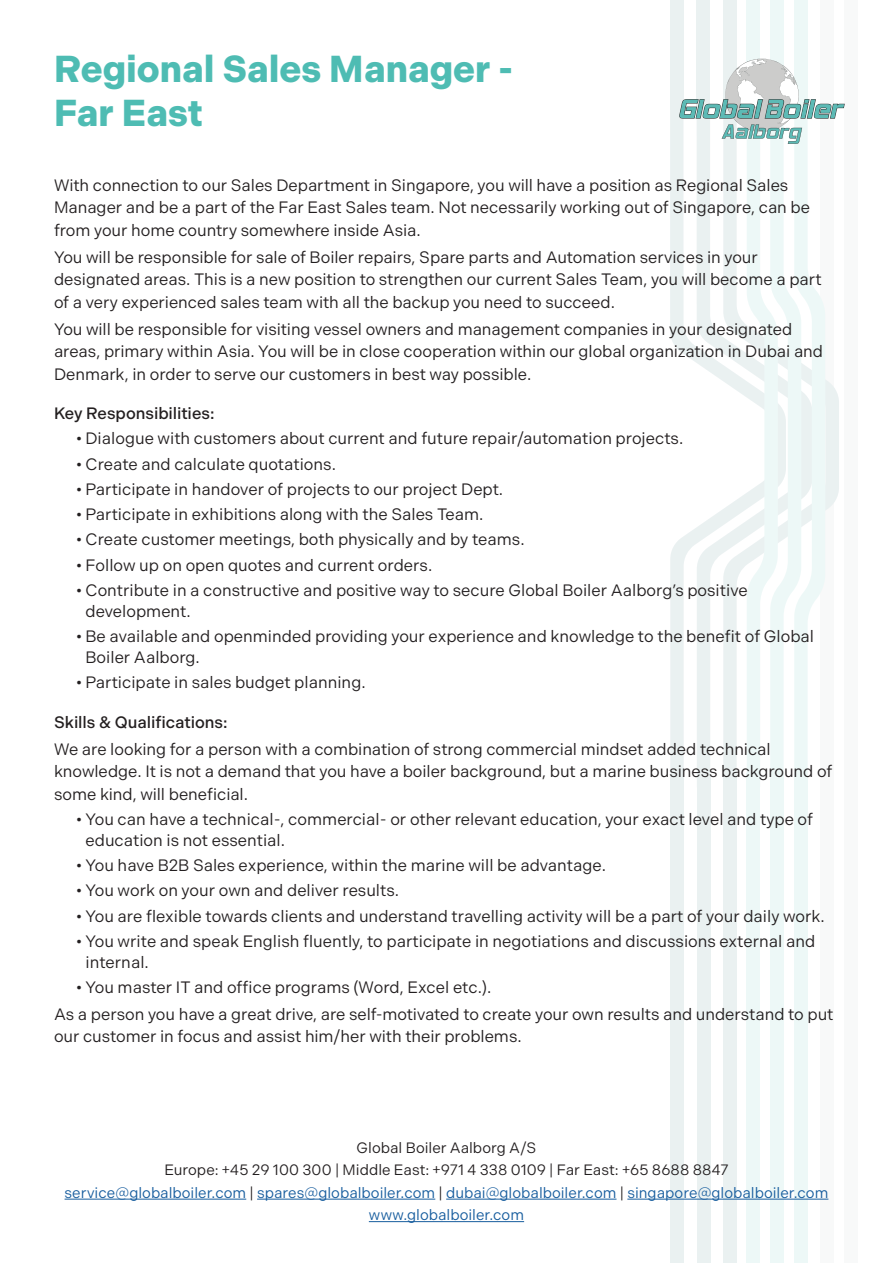
<style>
.page{position:relative;width:893px;height:1263px;background:#fff}
.page>*{position:absolute;margin:0;border:0;box-sizing:border-box;transform-origin:0 0}
.t1{font:700 37.5px/43.5px "Indivisible";color:#4ebcb3}
.Body{font:16.5px/22.5px "Indivisible";color:#231f20}
.Body_fat{font:500 16.5px "Indivisible";letter-spacing:-.005em;color:#231f20}
.t2{font:15px/22.5px "Indivisible";letter-spacing:.005em;color:#175d9e;text-align:center}
.s1{color:#231f20}
</style>
<div class="page">
<div style="left:844px;top:103px;width:14px;height:684px;background:#f8f9f9"></div>
<svg style="left:670px;top:110px;width:9px;height:664px;fill:#eaf1f1"></svg>
<div style="left:844px;top:774px;width:14px;height:489px;background:#f8f9f9"></div>
<div style="left:820px;top:774px;width:14px;height:489px;background:#f8f9f9"></div>
<div style="left:794px;top:774px;width:14px;height:489px;background:#edf8f7"></div>
<div style="left:770px;top:774px;width:14px;height:489px;background:#edf8f7"></div>
<div style="left:747px;top:773px;width:13px;height:490px;background:#edf8f7"></div>
<div style="left:723px;top:774px;width:14px;height:489px;background:#eaf1f1"></div>
<div style="left:697px;top:774px;width:13px;height:489px;background:#eaf1f1"></div>
<div style="left:670px;top:774px;width:14px;height:489px;background:#eaf1f1"></div>
<div style="left:844px;top:0;width:14px;height:110px;background:#f8f9f9"></div>
<div style="left:820px;top:0;width:14px;height:110px;background:#f8f9f9"></div>
<div style="left:794px;top:0;width:14px;height:110px;background:#edf8f7"></div>
<div style="left:770px;top:0;width:14px;height:110px;background:#edf8f7"></div>
<div style="left:747px;top:0;width:13px;height:110px;background:#edf8f7"></div>
<div style="left:723px;top:0;width:14px;height:110px;background:#eaf1f1"></div>
<div style="left:697px;top:0;width:13px;height:110px;background:#eaf1f1"></div>
<div style="left:670px;top:0;width:13px;height:110px;background:#eaf1f1"></div>
<hr style="left:65px;top:1199px;width:181px;height:1px;background:#175d9e">
<hr style="left:257px;top:1199px;width:178px;height:1px;background:#175d9e">
<hr style="left:446px;top:1199px;width:170px;height:1px;background:#175d9e">
<hr style="left:627px;top:1199px;width:201px;height:1px;background:#175d9e">
<hr style="left:369px;top:1221px;width:155px;height:1px;background:#175d9e">
<svg style="left:679px;top:59px;width:166px;height:728px"></svg>
<p class="t1" style="left:54px;top:48px;width:460px">Regional Sales Manager -<br>Far East</p>
<p class="Body" style="left:54px;top:174px;width:758px">With connection to our Sales Department in Singapore, you will have a position as Regional Sales<br>Manager and be a part of the Far East Sales team. Not necessarily working out of Singapore, can be from your home country somewhere inside Asia.</p>
<p class="Body" style="left:54px;top:246px;width:769px">You will be responsible for sale of Boiler repairs, Spare parts and Automation services in your designated areas. This is a new position to strengthen our current Sales Team, you will become a part of a very experienced sales team with all the backup you need to succeed.</p>
<p class="Body" style="left:54px;top:318px;width:771px">You will be responsible for visiting vessel owners and management companies in your designated areas, primary within Asia. You will be in close cooperation within our global organization in Dubai and<br>Denmark, in order to serve our customers in best way possible.</p>
<p class="Body_fat" style="left:54px;top:404px;width:162px">Key Responsibilities:</p>
<p class="Body" style="left:76px;top:427px;width:608px">• Dialogue with customers about current and future repair/automation projects.</p>
<p class="Body" style="left:76px;top:453px;width:261px">• Create and calculate quotations.</p>
<p class="Body" style="left:76px;top:478px;width:428px">• Participate in handover of projects to our project Dept.</p>
<p class="Body" style="left:76px;top:503px;width:409px">• Participate in exhibitions along with the Sales Team.</p>
<p class="Body" style="left:76px;top:528px;width:450px">• Create customer meetings, both physically and by teams.</p>
<p class="Body" style="left:76px;top:554px;width:357px">• Follow up on open quotes and current orders.</p>
<p class="Body" style="left:86px;top:580px;width:664px;line-height:21px;text-indent:-9px">• Contribute in a constructive and positive way to secure Global Boiler Aalborg’s positive development.</p>
<p class="Body" style="left:86px;top:626px;width:730px;line-height:21px;text-indent:-9px">• Be available and openminded providing your experience and knowledge to the benefit of Global<br>Boiler Aalborg.</p>
<p class="Body" style="left:76px;top:671px;width:291px">• Participate in sales budget planning.</p>
<p class="Body_fat" style="left:54px;top:713px;width:175px">Skills &amp; Qualifications:</p>
<p class="Body" style="left:54px;top:738px;width:780px">We are looking for a person with a combination of strong commercial mindset added technical knowledge. It is not a demand that you have a boiler background, but a marine business background of some kind, will beneficial.</p>
<p class="Body" style="left:86px;top:809px;width:729px;line-height:21px;text-indent:-9px">• You can have a technical-, commercial- or other relevant education, your exact level and type of education is not essential.</p>
<p class="Body" style="left:76px;top:854px;width:531px">• You have B2B Sales experience, within the marine will be advantage.</p>
<p class="Body" style="left:76px;top:879px;width:324px">• You work on your own and deliver results.</p>
<p class="Body" style="left:76px;top:905px;width:750px">• You are flexible towards clients and understand travelling activity will be a part of your daily work.</p>
<p class="Body" style="left:86px;top:931px;width:731px;line-height:21px;text-indent:-9px">• You write and speak English fluently, to participate in negotiations and discussions external and internal.</p>
<p class="Body" style="left:76px;top:976px;width:416px">• You master IT and office programs (Word, Excel etc.).</p>
<p class="Body" style="left:54px;top:1003px;width:781px">As a person you have a great drive, are self-motivated to create your own results and understand to put our customer in focus and assist him/her with their problems.</p>
<p class="t2" style="left:65px;top:1136px;width:765px"><span class="s1">Global Boiler Aalborg A/S<br>Europe: +45 29 100 300 | Middle East: +971 4 338 0109 | Far East: +65 8688 8847<br></span>service@globalboiler.com <span class="s1">|</span> spares@globalboiler.com <span class="s1">|</span> dubai@globalboiler.com <span class="s1">|</span> singapore@globalboiler.com www.globalboiler.com</p>
</div>
